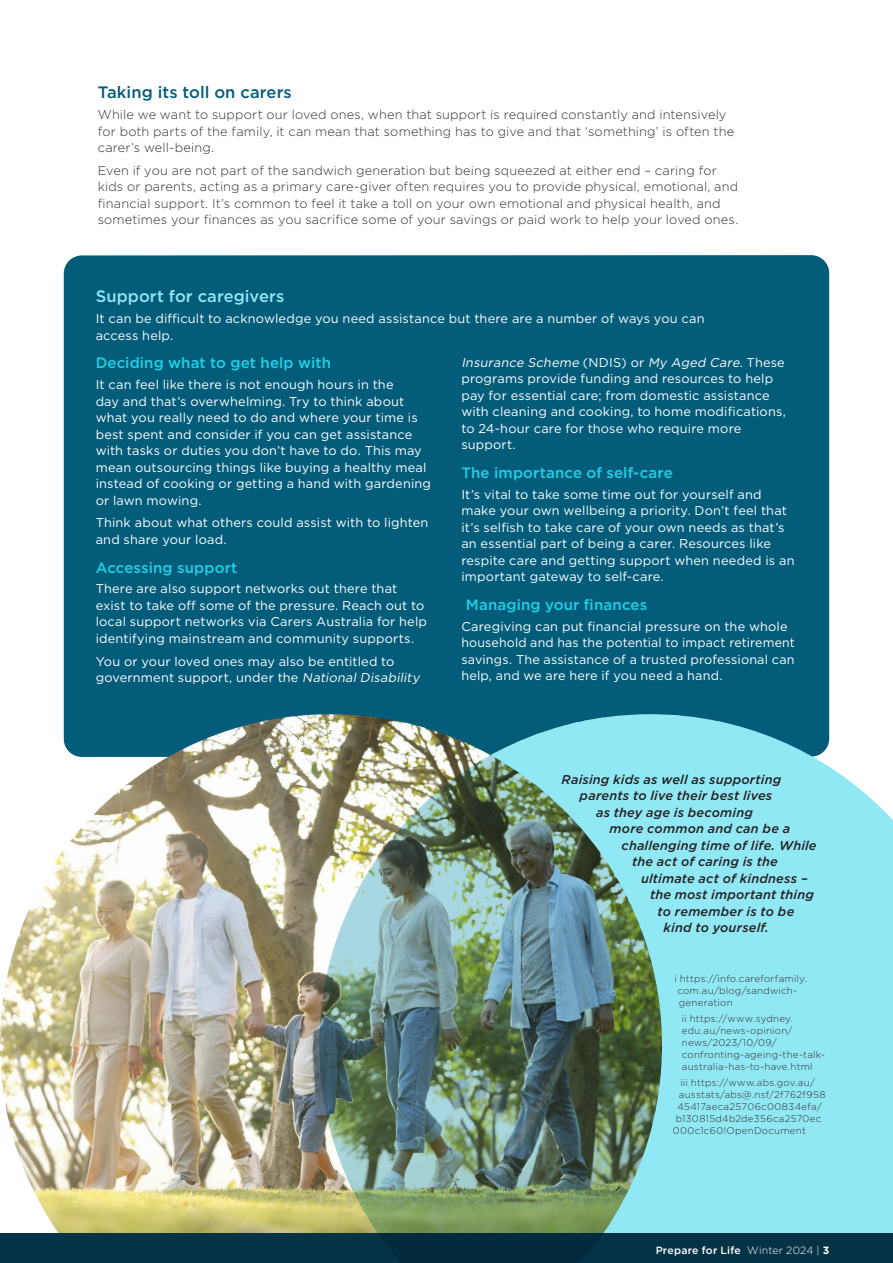
<style>
.page{position:relative;width:893px;height:1263px;background:#fff}
.page>*{position:absolute;margin:0;border:0;box-sizing:border-box;transform-origin:0 0}
.Sub_heading{font:500 16.5px "Gotham";letter-spacing:.005em;color:#035c7a}
.Sub_heading-2{font:500 16.5px "Gotham";letter-spacing:.005em;color:#91e8f5}
.Subsub_heading_copy{font:500 15px "Gotham";letter-spacing:.01em;color:#1fd1e6}
.Body_copy{font:12.75px/16.5px "Gotham";letter-spacing:.015em;color:#fff}
.Body_copy-2{font:300 12.75px/16.5px "Gotham";letter-spacing:.015em;color:#312f30}
.Body_copy-3{font:italic 500 12.75px "Gotham";letter-spacing:.015em;color:#231f20}
.Signoff{font:500 10.5px "Gotham";letter-spacing:.02em;color:#fff}
.footnote{font:300 9.75px/12px "Gotham";letter-spacing:.025em;color:#312f30}
.s1{font-style:italic}
.s2{font-weight:300}
.s3{font-weight:700}
</style>
<div class="page">
<div style="left:64px;top:255px;width:765px;height:502px;background:#035c7a;border-radius:18px"></div>
<img style="left:0;top:714px;width:490px;height:519px">
<svg style="left:491px;top:714px;width:402px;height:519px;background:#8fe3f0"></svg>
<div style="left:0;top:1233px;width:893px;height:30px;background:#053345"></div>
<img style="left:319px;top:755px;width:343px;height:478px">
<p class="Sub_heading" style="left:98px;top:82px;width:196px">Taking its toll on carers</p>
<p class="Body_copy-2" style="left:98px;top:106px;width:638px">While we want to support our loved ones, when that support is required constantly and intensively for both parts of the family, it can mean that something has to give and that ‘something’ is often the carer’s well-being.</p>
<p class="Body_copy-2" style="left:98px;top:162px;width:642px">Even if you are not part of the sandwich generation but being squeezed at either end – caring for kids or parents, acting as a primary care-giver often requires you to provide physical, emotional, and financial support. It’s common to feel it take a toll on your own emotional and physical health, and sometimes your finances as you sacrifice some of your savings or paid work to help your loved ones.</p>
<p class="Sub_heading-2" style="left:96px;top:286px;width:190px">Support for caregivers</p>
<p class="Body_copy" style="left:96px;top:310px;width:610px">It can be difficult to acknowledge you need assistance but there are a number of ways you can access help.</p>
<p class="Subsub_heading_copy" style="left:96px;top:353px;width:237px">Deciding what to get help with</p>
<p class="Body_copy" style="left:96px;top:376px;width:337px">It can feel like there is not enough hours in the<br>day and that’s overwhelming. Try to think about what you really need to do and where your time is best spent and consider if you can get assistance with tasks or duties you don’t have to do. This may mean outsourcing things like buying a healthy meal instead of cooking or getting a hand with gardening or lawn mowing.</p>
<p class="Body_copy" style="left:96px;top:514px;width:334px">Think about what others could assist with to lighten and share your load.</p>
<p class="Subsub_heading_copy" style="left:96px;top:557px;width:143px">Accessing support</p>
<p class="Body_copy" style="left:96px;top:580px;width:333px">There are also support networks out there that exist to take off some of the pressure. Reach out to local support networks via Carers Australia for help identifying mainstream and community supports.</p>
<p class="Body_copy" style="left:96px;top:653px;width:328px">You or your loved ones may also be entitled to government support, under the <span class="s1">National Disability</span></p>
<p class="Body_copy" style="left:461px;top:354px;width:326px"><span class="s1">Insurance Scheme</span> ( N D I S ) o r <span class="s1">My Aged Care</span>. T h e s e programs provide funding and resources to help pay for essential care; from domestic assistance with cleaning and cooking, to home modifications, to 24-hour care for those who require more support.</p>
<p class="Subsub_heading_copy" style="left:461px;top:463px;width:213px">The importance of self-care</p>
<p class="Body_copy" style="left:461px;top:486px;width:335px">It’s vital to take some time out for yourself and make your own wellbeing a priority. Don’t feel that it’s selfish to take care of your own needs as that’s an essential part of being a carer. Resources like respite care and getting support when needed is an important gateway to self-care.</p>
<p class="Subsub_heading_copy" style="left:466px;top:595px;width:183px">Managing your finances</p>
<p class="Body_copy" style="left:461px;top:617px;width:335px">Caregiving can put financial pressure on the whole household and has the potential to impact retirement savings. The assistance of a trusted professional can help, and we are here if you need a hand.</p>
<p class="Body_copy-3" style="left:562px;top:771px;width:221px">Raising kids as well as supporting</p>
<p class="Body_copy-3" style="left:580px;top:787px;width:194px">parents to live their best lives</p>
<p class="Body_copy-3" style="left:596px;top:804px;width:158px">as they age is becoming</p>
<p class="Body_copy-3" style="left:610px;top:820px;width:182px">more common and can be a</p>
<p class="Body_copy-3" style="left:622px;top:837px;width:197px">challenging time of life. While</p>
<p class="Body_copy-3" style="left:632px;top:853px;width:147px">the act of caring is the</p>
<p class="Body_copy-3" style="left:641px;top:870px;width:168px">ultimate act of kindness –</p>
<p class="Body_copy-3" style="left:650px;top:886px;width:165px">the most important thing</p>
<p class="Body_copy-3" style="left:658px;top:903px;width:138px">to remember is to be</p>
<p class="Body_copy-3" style="left:664px;top:919px;width:107px">kind to yourself.</p>
<p class="footnote" style="left:677px;top:972px;width:131px;text-indent:-3px">i https://info.careforfamily. com.au/blog/sandwich&shy;generation</p>
<p class="footnote" style="left:682px;top:1012px;width:145px">ii https://www.sydney. edu.au/news-opinion/ news/2023/10/09/ confronting-ageing-the-talk&shy;australia-has-to-have.html</p>
<p class="footnote" style="left:680px;top:1076px;width:136px">iii https://www.abs.gov.au/</p>
<p class="footnote" style="left:679px;top:1088px;width:148px">ausstats/abs@.nsf/2f762f958</p>
<p class="footnote" style="left:677px;top:1100px;width:146px">45417aeca25706c00834efa/</p>
<p class="footnote" style="left:676px;top:1112px;width:147px">b130815d4b2de356ca2570ec</p>
<p class="footnote" style="left:673px;top:1124px;width:135px">000c1c60!OpenDocument</p>
<p class="Signoff" style="left:656px;top:1244px;width:175px">Prepare for Life <span class="s2">Winter 2024 |</span> <span class="s3">3</span></p>
</div>
